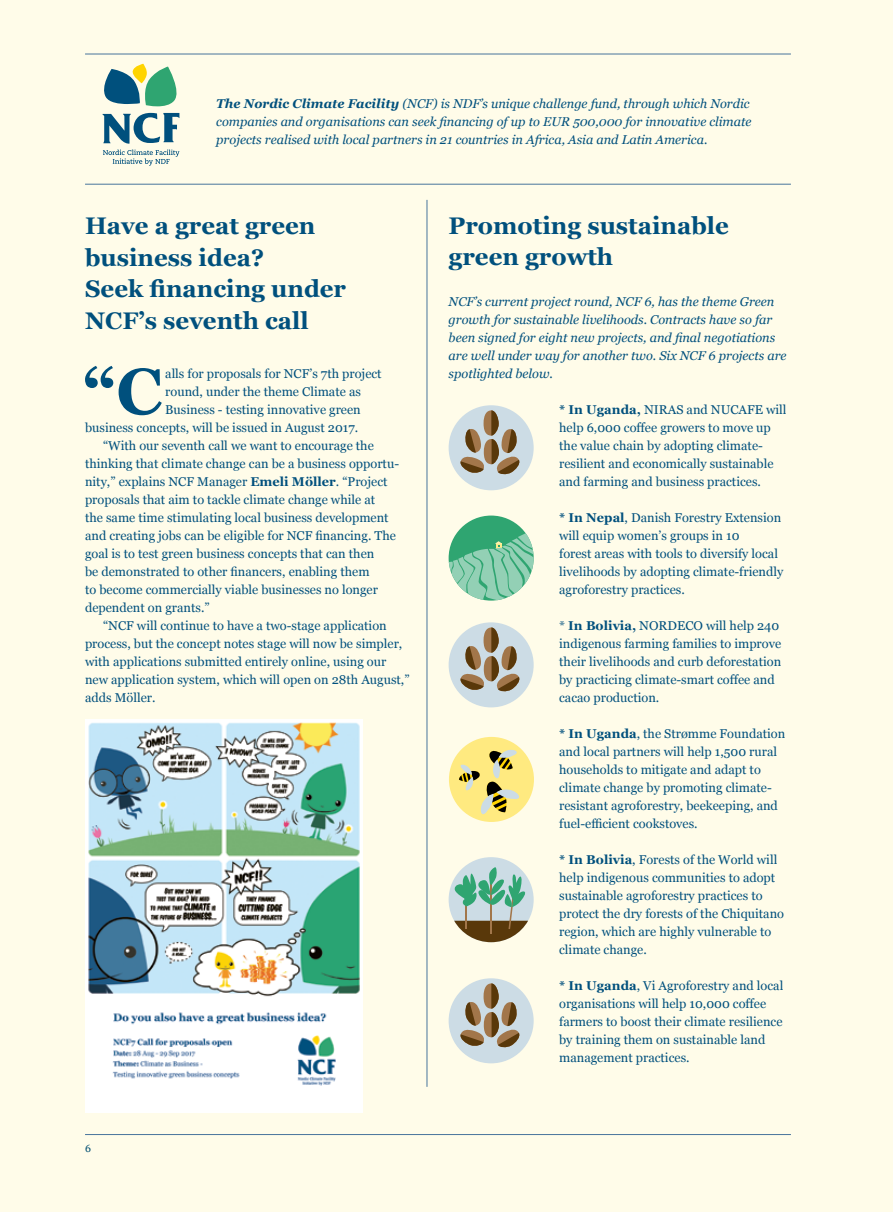
<style>
.page{position:relative;width:893px;height:1212px;background:#fffce9}
.page>*{position:absolute;margin:0;border:0;box-sizing:border-box;transform-origin:0 0}
.t1{font:700 64.65px "Georgia";color:#00507d}
.t2{font:700 24px/31.5px "Georgia";color:#00507d}
.t3{font:12.75px/18px "Georgia";color:#00507d}
.t4{font:italic 12.75px/18px "Georgia";color:#00507d}
.t5{font:10.5px "Georgia";color:#00507d}
.s1{font-weight:700}
</style>
<div class="page">
<hr style="left:85px;top:1134px;width:706px;height:1px;background:#48749c">
<svg style="left:104px;top:64px;width:73px;height:42px"></svg>
<svg style="left:103px;top:113px;width:76px;height:31px"></svg>
<svg style="left:103px;top:150px;width:76px;height:16px"></svg>
<hr style="left:85px;top:54px;width:706px;height:1px;background:#48749c">
<hr style="left:85px;top:184px;width:706px;height:1px;background:#48749c">
<hr style="left:427px;top:200px;width:1px;height:887px;background:#48749c">
<img style="left:85px;top:719px;width:277px;height:393px">
<div style="left:449px;top:737px;width:85px;height:85px;background:#ffea80;border-radius:50%"></div>
<svg style="left:459px;top:749px;width:60px;height:67px"></svg>
<div style="left:449px;top:622px;width:85px;height:85px;background:#ccdce5;border-radius:50%"></div>
<div style="left:484px;top:656px;width:15px;height:25px;background:#a2764a;border-radius:50%"></div>
<div style="left:484px;top:627px;width:15px;height:26px;background:#a2764a;border-radius:50%"></div>
<svg style="left:460px;top:645px;width:25px;height:45px"></svg>
<svg style="left:491px;top:627px;width:30px;height:65px"></svg>
<div style="left:449px;top:405px;width:85px;height:85px;background:#ccdce5;border-radius:50%"></div>
<div style="left:484px;top:439px;width:15px;height:25px;background:#a2764a;border-radius:50%"></div>
<div style="left:484px;top:410px;width:15px;height:26px;background:#a2764a;border-radius:50%"></div>
<svg style="left:460px;top:428px;width:25px;height:45px"></svg>
<svg style="left:491px;top:410px;width:30px;height:65px"></svg>
<div style="left:449px;top:978px;width:85px;height:85px;background:#ccdce5;border-radius:50%"></div>
<div style="left:484px;top:1012px;width:15px;height:25px;background:#a2764a;border-radius:50%"></div>
<div style="left:484px;top:983px;width:15px;height:26px;background:#a2764a;border-radius:50%"></div>
<svg style="left:460px;top:1001px;width:25px;height:45px"></svg>
<svg style="left:491px;top:983px;width:30px;height:65px"></svg>
<div style="left:449px;top:857px;width:85px;height:85px;background:#ccdce5;border-radius:50%"></div>
<svg style="left:453px;top:867px;width:75px;height:75px"></svg>
<div style="left:449px;top:515px;width:85px;height:86px;background:#2fa571;border-radius:50%"></div>
<svg style="left:449px;top:533px;width:85px;height:67px"></svg>
<p class="t4" style="left:216px;top:94px;width:537px"><span class="s1">The Nordic Climate Facility</span> (NCF) is NDF’s unique challenge fund, through which Nordic companies and organisations can seek financing of up to EUR 500,000 for innovative climate projects realised with local partners in 21 countries in Africa, Asia and Latin America.</p>
<h2 class="t2" style="left:85px;top:209px;width:263px">Have a great green business idea?<br>Seek financing under<br>NCF</h2>
<h2 class="t2" style="left:138px;top:303px;width:172px">’s seventh call</h2>
<h1 class="t1" style="left:83px;top:343px;width:78px">“C</h1>
<p class="t3" style="left:165px;top:364px;width:218px">alls for proposals for NCF’s 7th project</p>
<p class="t3" style="left:165px;top:382px;width:197px">round, under the theme Climate as</p>
<p class="t3" style="left:165px;top:400px;width:197px">Business - testing innovative green</p>
<p class="t3" style="left:85px;top:418px;width:275px">business concepts, will be issued in August 2017.</p>
<p class="t3" style="left:103px;top:436px;width:272px">“With our seventh call we want to encourage the</p>
<p class="t3" style="left:85px;top:454px;width:316px">thinking that climate change can be a business opportu-</p>
<p class="t3" style="left:85px;top:472px;width:304px">nity,” explains NCF Manager <span class="s1">Emeli Möller</span>. “Project</p>
<p class="t3" style="left:85px;top:490px;width:292px">proposals that aim to tackle climate change while at</p>
<p class="t3" style="left:85px;top:508px;width:305px">the same time stimulating local business development</p>
<p class="t3" style="left:85px;top:526px;width:312px">and creating jobs can be eligible for NCF financing. The</p>
<p class="t3" style="left:85px;top:544px;width:291px">goal is to test green business concepts that can then</p>
<p class="t3" style="left:85px;top:562px;width:286px">be demonstrated to other financers, enabling them</p>
<p class="t3" style="left:85px;top:580px;width:294px">to become commercially viable businesses no longer</p>
<p class="t3" style="left:85px;top:598px;width:126px">dependent on grants.”</p>
<p class="t3" style="left:103px;top:616px;width:285px">“NCF will continue to have a two-stage application</p>
<p class="t3" style="left:85px;top:634px;width:319px">process, but the concept notes stage will now be simpler,</p>
<p class="t3" style="left:85px;top:652px;width:303px">with applications submitted entirely online, using our</p>
<p class="t3" style="left:85px;top:670px;width:326px">new application system, which will open on 28th August,”</p>
<p class="t3" style="left:85px;top:688px;width:72px">adds Möller.</p>
<p class="t5" style="left:85px;top:1141px;width:7px">6</p>
<h2 class="t2" style="left:449px;top:209px;width:282px">Promoting sustainable green growth</h2>
<p class="t4" style="left:449px;top:292px;width:339px">NCF’s current project round, NCF 6, has the theme Green growth for sustainable livelihoods. Contracts have so far been signed for eight new projects, and final negotiations are well under way for another two. Six NCF 6 projects are spotlighted below.</p>
<p class="t3" style="left:559px;top:400px;width:229px"><span class="s1">* In Uganda,</span> NIRAS and NUCAFE will help 6,000 coffee growers to move up the value chain by adopting climate&shy;resilient and economically sustainable and farming and business practices.</p>
<p class="t3" style="left:559px;top:508px;width:226px"><span class="s1">* In Nepal</span>, Danish Forestry Extension will equip women’s groups in 10<br>forest areas with tools to diversify local livelihoods by adopting climate-friendly agroforestry practices.</p>
<p class="t3" style="left:559px;top:616px;width:224px">* <span class="s1">In Bolivia,</span> NORDECO will help 240 indigenous farming families to improve their livelihoods and curb deforestation by practicing climate-smart coffee and cacao production.</p>
<p class="t3" style="left:559px;top:724px;width:228px"><span class="s1">* In Uganda</span>, the Strømme Foundation and local partners will help 1,500 rural households to mitigate and adapt to climate change by promoting climate&shy;resistant agroforestry, beekeeping, and fuel-efficient cookstoves.</p>
<p class="t3" style="left:559px;top:850px;width:226px"><span class="s1">* In Bolivia</span>, Forests of the World will help indigenous communities to adopt sustainable agroforestry practices to protect the dry forests of the Chiquitano region, which are highly vulnerable to climate change.</p>
<p class="t3" style="left:559px;top:976px;width:226px"><span class="s1">* In Uganda</span>, Vi Agroforestry and local organisations will help 10,000 coffee farmers to boost their climate resilience by training them on sustainable land management practices.</p>
</div>
